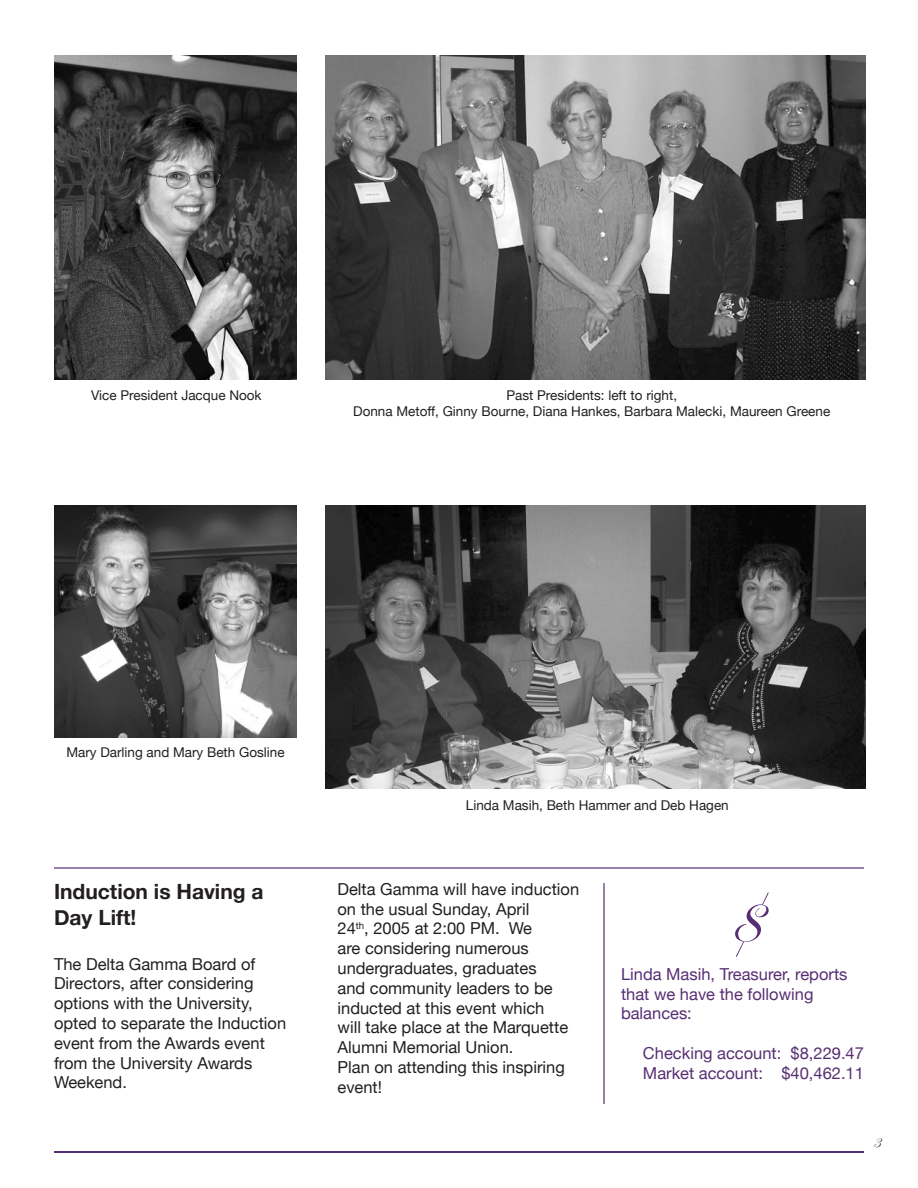
<style>
.page{position:relative;width:918px;height:1188px;background:#fff}
.page>*{position:absolute;margin:0;border:0;box-sizing:border-box;transform-origin:0 0}
.t1{font:79.2px "Edwardian Script ITC";color:#572e73;scale:.91 1}
.t2{font:700 21px/25.2px "Helvetica Neue";color:#231f20}
.t3{font:16.5px/19.8px "Helvetica Neue";color:#231f20}
.t4{font:16.5px/19.8px "Helvetica Neue";color:#572e73}
.t5{font:16.5px "Edwardian Script ITC";color:#231f20;scale:.91 1}
.t6{font:13.5px/16.2px "Helvetica Neue";color:#231f20;text-align:center}
</style>
<div class="page">
<hr style="left:55px;top:1151px;width:809px;height:2px;background:#572e73">
<img style="left:54px;top:505px;width:243px;height:232px">
<img style="left:326px;top:56px;width:540px;height:324px">
<img style="left:326px;top:505px;width:539px;height:284px">
<hr style="left:603px;top:883px;width:2px;height:221px;background:#9680ac">
<hr style="left:54px;top:868px;width:810px;height:1px;background:#9680ac">
<img style="left:54px;top:56px;width:243px;height:324px">
<p class="t6" style="left:91px;top:387px;width:172px">Vice President Jacque Nook</p>
<p class="t6" style="left:353px;top:387px;width:479px">Past Presidents: left to right,<br>Donna Metoff, Ginny Bourne, Diana Hankes, Barbara Malecki, Maureen Greene</p>
<p class="t6" style="left:66px;top:743px;width:220px">Mary Darling and Mary Beth Gosline</p>
<p class="t2" style="left:54px;top:879px;width:211px">Induction is Having a<br>Day Lift!</p>
<p class="t3" style="left:54px;top:954px;width:234px">The Delta Gamma Board of<br>Directors, after considering options with the University, opted to separate the Induction event from the Awards event from the University Awards<br>Weekend.</p>
<p class="t6" style="left:466px;top:797px;width:264px">Linda Masih, Beth Hammer and Deb Hagen</p>
<p class="t3" style="left:337px;top:879px;width:243px">Delta Gamma will have induction on the usual Sunday, April<br>24<sup>th</sup>, 2005 at 2:00 PM. We<br>are considering numerous undergraduates, graduates<br>and community leaders to be inducted at this event which<br>will take place at the Marquette<br>Alumni Memorial Union.<br>Plan on attending this inspiring event!</p>
<h1 class="t1" style="left:725px;top:873px;width:39px">$</h1>
<p class="t4" style="left:621px;top:964px;width:228px">Linda Masih, Treasurer, reports that we have the following balances:</p>
<p class="t4" style="left:643px;top:1043px;width:223px">Checking account: $8,229.47<br>Market account: $40,462.11</p>
<p class="t5" style="left:873px;top:1133px;width:9px">3</p>
</div>
